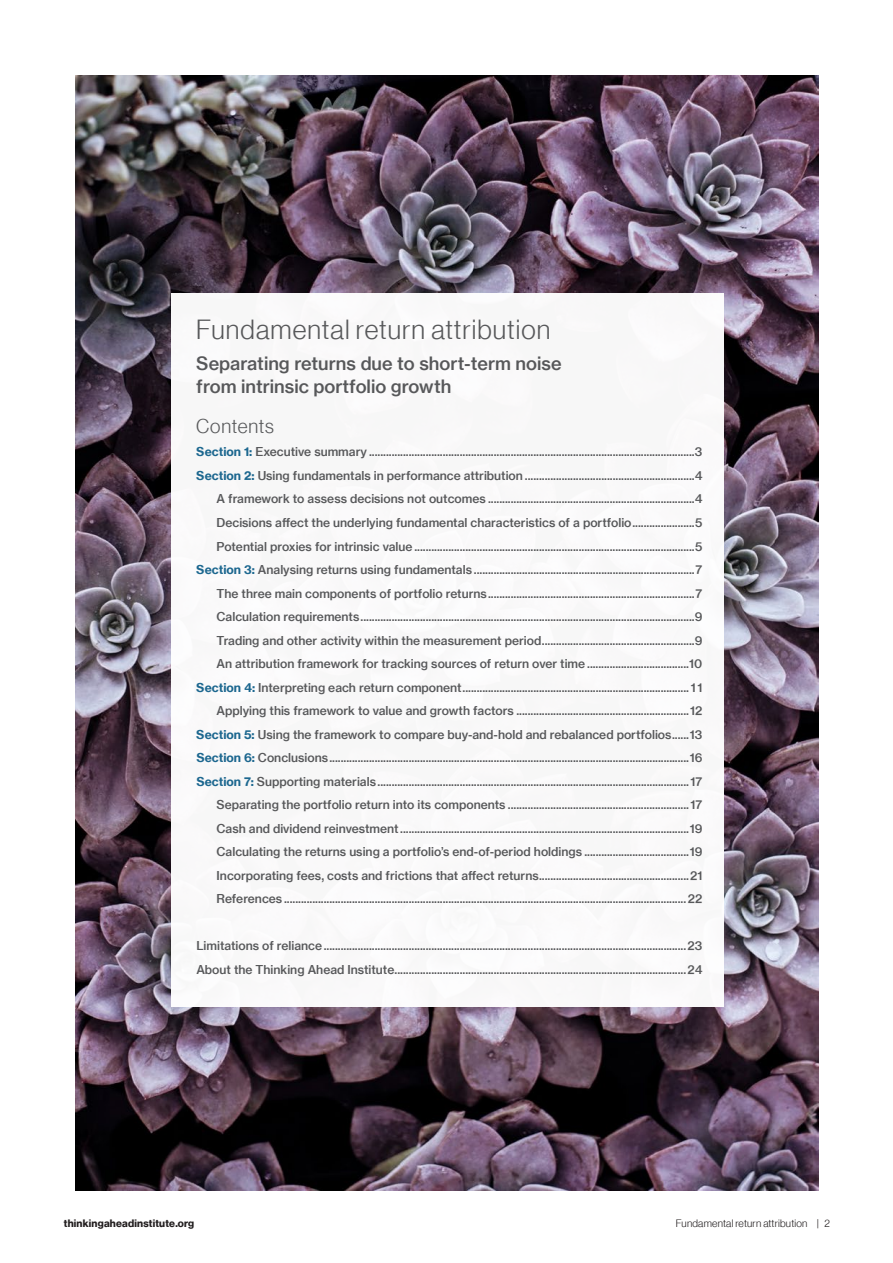
<style>
.page{position:relative;width:893px;height:1263px;background:#fff}
.page>*{position:absolute;margin:0;border:0;box-sizing:border-box;transform-origin:0 0}
.t1{font:27px "N Haas Grotesk DS Pro 45 Lt";letter-spacing:.04em;color:#57585a}
.t2{font:19.5px "N Haas Grotesk DS Pro 45 Lt";letter-spacing:.035em;color:#57585a}
.t3{font:18px/22.5px "N Haas Grotesk TX Pro 65 Md";color:#57585a}
.t4{font:12px/23.5px "N Haas Grotesk TX Pro 65 Md";color:#57585a;text-align:right}
.t5{font:10.5px "N Haas Grotesk DS Pro 45 Lt";letter-spacing:.02em;color:#231f20}
.t6{font:10.5px "N Haas Grotesk DS Pro 75 Bd";letter-spacing:.02em;color:#231f20}
.s1{font-family:"N Haas Grotesk TX Pro 75 Bd";color:#1c678f}
</style>
<div class="page">
<img style="left:75px;top:75px;width:743px;height:1116px">
<div style="left:171px;top:293px;width:553px;height:713px;background:#f9f8f9"></div>
<h1 class="t1" style="left:196px;top:314px;width:356px">Fundamental return attribution</h1>
<h3 class="t3" style="left:196px;top:352px;width:367px">Separating returns due to short-term noise from intrinsic portfolio growth</h3>
<h2 class="t2" style="left:196px;top:415px;width:79px">Contents</h2>
<p class="t4" style="left:196px;top:440px;width:507px"><span class="s1">Section 1:</span> Executive summary ...................................................................................................................3<br><span class="s1">Section 2:</span> Using fundamentals in performance attribution ............................................................4<br>A framework to assess decisions not outcomes .........................................................................4<br>Decisions affect the underlying fundamental characteristics of a portfolio......................5<br>Potential proxies for intrinsic value ...................................................................................................5<br><span class="s1">Section 3:</span> Analysing returns using fundamentals ..............................................................................7<br>The three main components of portfolio returns.........................................................................7<br>Calculation requirements......................................................................................................................9<br>Trading and other activity within the measurement period......................................................9<br>An attribution framework for tracking sources of return over time ....................................10<br><span class="s1">Section 4:</span> Interpreting each return component................................................................................ 11<br>Applying this framework to value and growth factors .............................................................12<br><span class="s1">Section 5:</span> Using the framework to compare buy-and-hold and rebalanced portfolios......13<br><span class="s1">Section 6:</span> Conclusions...............................................................................................................................16<br><span class="s1">Section 7:</span> Supporting materials.............................................................................................................. 17<br>Separating the portfolio return into its components ................................................................ 17<br>Cash and dividend reinvestment......................................................................................................19<br>Calculating the returns using a portfolio’s end-of-period holdings .....................................19<br>Incorporating fees, costs and frictions that affect returns.....................................................21<br>References ..............................................................................................................................................22</p>
<p class="t4" style="left:196px;top:934px;width:507px;text-align:left">Limitations of reliance................................................................................................................................23<br>About the Thinking Ahead Institute.......................................................................................................24</p>
<p class="t6" style="left:64px;top:1217px;width:132px">thinkingaheadinstitute.org</p>
<p class="t5" style="left:676px;top:1217px;width:155px">Fundamental return attribution | 2</p>
</div>
